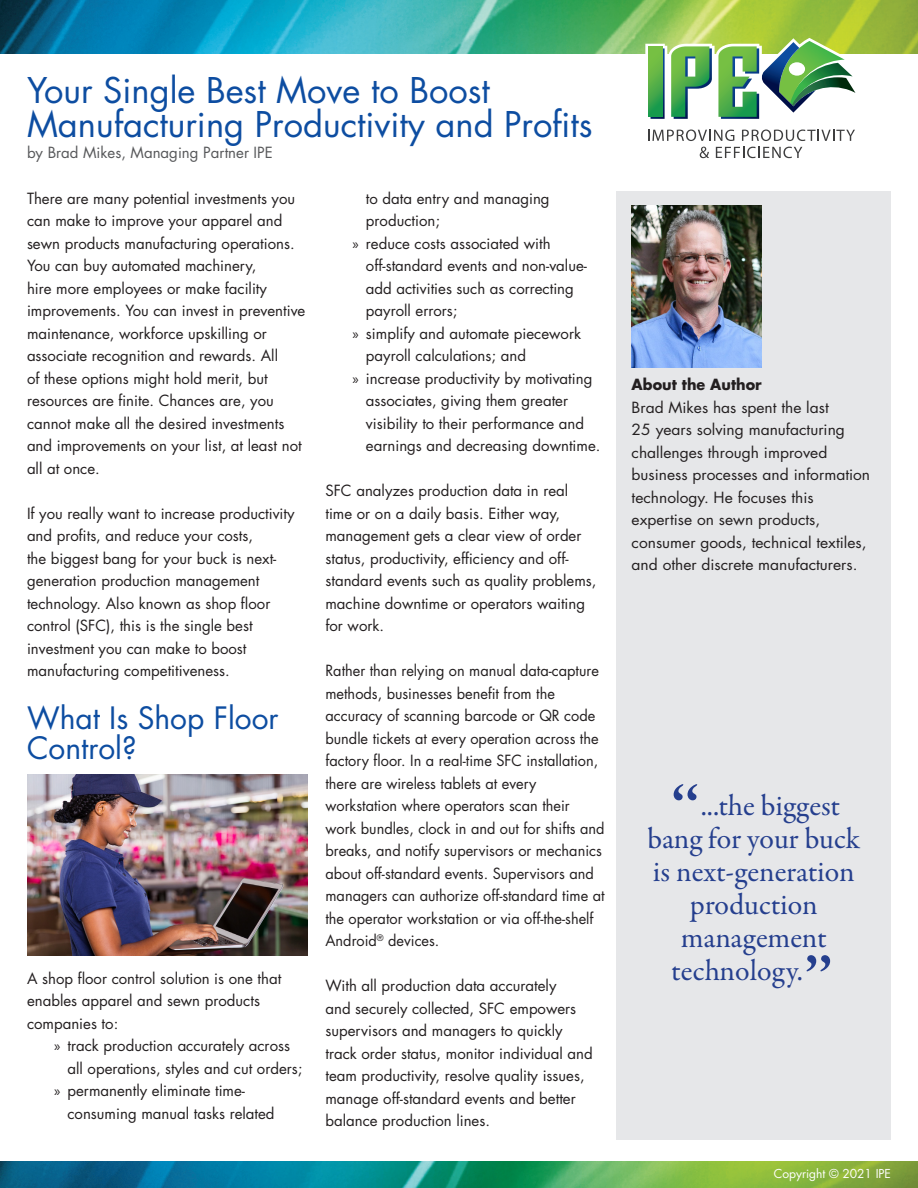
<style>
.page{position:relative;width:918px;height:1188px;background:#fff}
.page>*{position:absolute;margin:0;border:0;box-sizing:border-box;transform-origin:0 0}
.t1{font:700 75px "Garamond 3 LT Std";color:#253f8e}
.t2{font:34.5px/34.5px "Futura Std";color:#0d4da1}
.t3{font:30px "Garamond Premr Pro";color:#253f8e}
.t4{font:30px/30px "Futura Std";color:#0d4da1}
.t5{font:15px/22.5px "Futura Std";color:#231f20}
.t6{font:15px/22.5px "Futura Std";color:#231f20;scale:1.04 1}
.t7{font:15px "Futura Std";color:#57585a}
.t8{font:700 15px "Futura Std";color:#231f20;scale:.96 1}
.t9{font:12px "Futura Std";color:#fff}
.s1{font-family:"Myriad Pro"}
</style>
<div class="page">
<img style="left:0;top:0;width:918px;height:54px">
<img style="left:0;top:1161px;width:918px;height:27px">
<div style="left:617px;top:191px;width:274px;height:948px;background:#e6e7e9"></div>
<img style="left:27px;top:774px;width:280px;height:181px">
<img style="left:632px;top:205px;width:129px;height:162px">
<svg style="left:648px;top:37px;width:216px;height:121px"></svg>
<div style="left:789px;top:62px;width:16px;height:14px;background:#fff;border-radius:50%"></div>
<p class="t2" style="left:27px;top:73px;width:567px">Your Single Best Move to Boost<br>Manufacturing Productivity and Profits</p>
<p class="t7" style="left:27px;top:143px;width:247px">by Brad Mikes, Managing Partner IPE</p>
<p class="t5" style="left:27px;top:187px;width:280px">There are many potential investments you can make to improve your apparel and sewn products manufacturing operations.<br>You can buy automated machinery,<br>hire more employees or make facility improvements. You can invest in preventive maintenance, workforce upskilling or associate recognition and rewards. All<br>of these options might hold merit, but resources are finite. Chances are, you cannot make all the desired investments and improvements on your list, at least not all at once.</p>
<p class="t5" style="left:27px;top:502px;width:269px">If you really want to increase productivity and profits, and reduce your costs,<br>the biggest bang for your buck is next&shy;generation production management technology. Also known as shop floor control (SFC), this is the single best investment you can make to boost manufacturing competitiveness.</p>
<p class="t4" style="left:27px;top:703px;width:253px">What Is Shop Floor<br>Control?</p>
<p class="t5" style="left:27px;top:967px;width:256px">A shop floor control solution is one that enables apparel and sewn products companies to:</p>
<p class="t5" style="left:68px;top:1034px;width:237px;text-indent:-14px"><span class="s1">»</span> track production accurately across all operations, styles and cut orders;</p>
<p class="t5" style="left:68px;top:1079px;width:209px;text-indent:-14px"><span class="s1">»</span> permanently eliminate time&shy;consuming manual tasks related</p>
<p class="t5" style="left:366px;top:187px;width:185px">to data entry and managing production;</p>
<p class="t5" style="left:366px;top:232px;width:223px;text-indent:-14px"><span class="s1">»</span> reduce costs associated with off-standard events and non-value&shy;add activities such as correcting payroll errors;</p>
<p class="t5" style="left:366px;top:322px;width:217px;text-indent:-14px"><span class="s1">»</span> simplify and automate piecework payroll calculations; and</p>
<p class="t5" style="left:366px;top:367px;width:236px;text-indent:-14px"><span class="s1">»</span> increase productivity by motivating associates, giving them greater visibility to their performance and earnings and decreasing downtime.</p>
<p class="t5" style="left:325px;top:479px;width:273px">SFC analyzes production data in real time or on a daily basis. Either way, management gets a clear view of order status, productivity, efficiency and off&shy;standard events such as quality problems, machine downtime or operators waiting for work.</p>
<p class="t5" style="left:325px;top:659px;width:281px">Rather than relying on manual data-capture methods, businesses benefit from the accuracy of scanning barcode or QR code bundle tickets at every operation across the factory floor. In a real-time SFC installation, there are wireless tablets at every workstation where operators scan their<br>work bundles, clock in and out for shifts and breaks, and notify supervisors or mechanics about off-standard events. Supervisors and managers can authorize off-standard time at the operator workstation or via off-the-shelf Android<sup>®</sup> devices.</p>
<p class="t5" style="left:325px;top:974px;width:269px">With all production data accurately<br>and securely collected, SFC empowers supervisors and managers to quickly track order status, monitor individual and team productivity, resolve quality issues, manage off-standard events and better balance production lines.</p>
<p class="t8" style="left:632px;top:375px;width:137px">About the Author</p>
<p class="t6" style="left:632px;top:396px;width:231px">Brad Mikes has spent the last<br>25 years solving manufacturing challenges through improved business processes and information technology. He focuses this expertise on sewn products, consumer goods, technical textiles, and other discrete manufacturers.</p>
<p class="t1" style="left:667px;top:767px;width:35px">“</p>
<p class="t3" style="left:701px;top:787px;width:141px">...the biggest</p>
<p class="t3" style="left:647px;top:820px;width:214px">bang for your buck</p>
<p class="t3" style="left:653px;top:853px;width:203px">is next-generation</p>
<p class="t3" style="left:690px;top:886px;width:129px">production</p>
<p class="t3" style="left:681px;top:919px;width:147px">management</p>
<p class="t3" style="left:671px;top:952px;width:133px">technology.</p>
<p class="t1" style="left:803px;top:938px;width:35px">”</p>
<p class="t9" style="left:774px;top:1166px;width:119px">Copyright © 2021 IPE</p>
</div>
